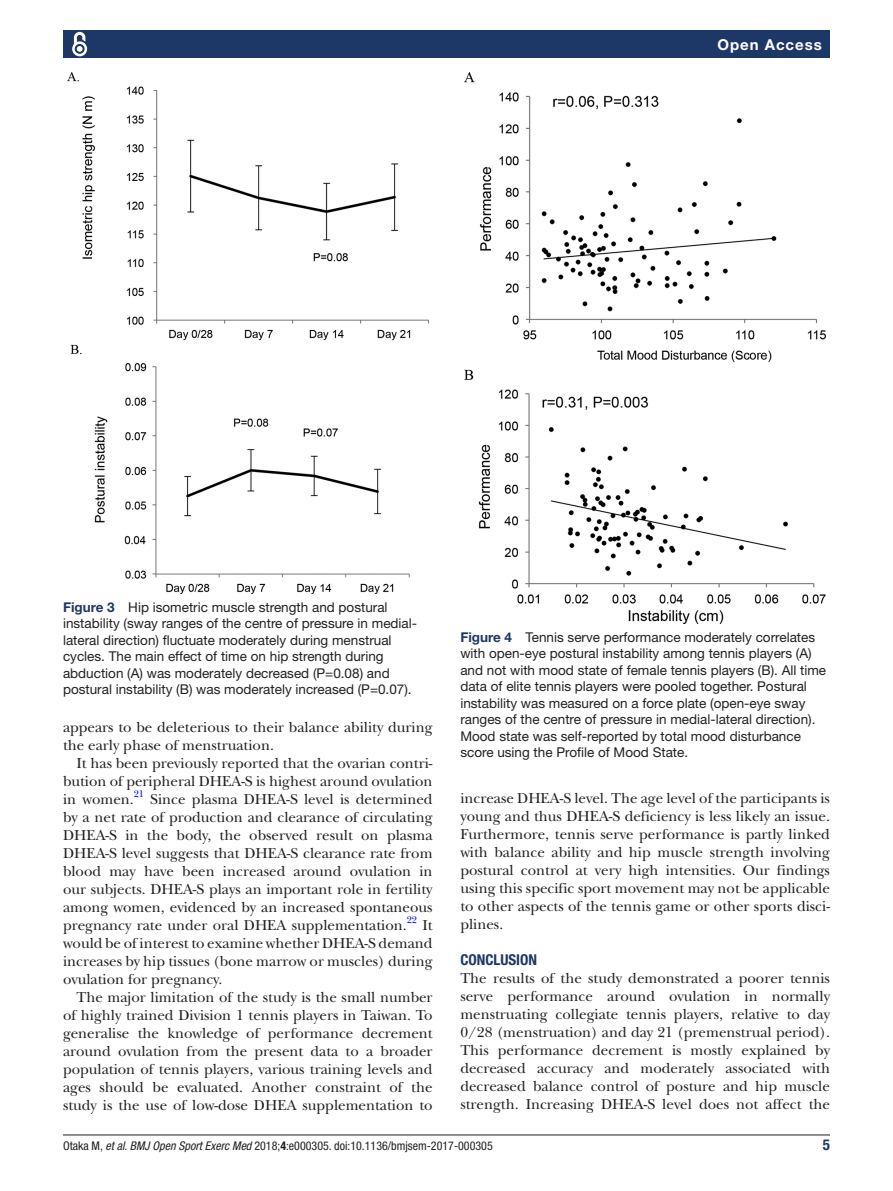
<style>
.page{position:relative;width:893px;height:1191px;background:#fff}
.page>*{position:absolute;margin:0;border:0;box-sizing:border-box;transform-origin:0 0}
.t1{font:15px/18px "New Baskerville";color:#231f20;text-align:justify}
.t2{font:700 condensed 15px "Helvetica Neue LT Std";color:#1d3766}
.t3{font:700 15px "Helvetica Neue LT Std";letter-spacing:.065em;color:#fff}
.t4{font:13.5px/16.5px "Helvetica Neue LT Std";color:#231f20}
.t5{font:condensed 12px "Helvetica Neue LT Std";color:#231f20}
.t6{font:9.9px "New Baskerville";color:#00f}
.s1{font-weight:700;color:#1d3766}
.s2{font-style:italic}
.s3{font-weight:700}
</style>
<div class="page">
<hr style="left:63px;top:1134px;width:767px;height:1px;background:#231f20">
<div style="left:63px;top:31px;width:767px;height:27px;background:#1d3766"></div>
<svg style="left:72px;top:31px;width:16px;height:26px"></svg>
<img style="left:67px;top:73px;width:362px;height:521px">
<img style="left:464px;top:73px;width:362px;height:551px">
<p class="t3" style="left:717px;top:35px;width:106px">Open Access</p>
<p class="t4" style="left:63px;top:598px;width:356px"><span class="s1">Figure 3</span> Hip isometric muscle strength and postural instability (sway ranges of the centre of pressure in medial&shy;lateral direction) fluctuate moderately during menstrual cycles. The main effect of time on hip strength during abduction (A) was moderately decreased (P=0.08) and postural instability (B) was moderately increased (P=0.07).</p>
<p class="t1" style="left:63px;top:718px;width:371px">appears to be deleterious to their balance ability during the early phase of menstruation.</p>
<p class="t1" style="left:63px;top:754px;width:371px;text-indent:14px">It has been previously reported that the ovarian contri&shy;bution of peripheral DHEA-S is highest around ovulation in women.</p>
<p class="t6" style="left:134px;top:788px;width:12px">21</p>
<p class="t1" style="left:63px;top:790px;width:371px;text-indent:87px">Since plasma DHEA-S level is determined by a net rate of production and clearance of circulating DHEA-S in the body, the observed result on plasma DHEA-S level suggests that DHEA-S clearance rate from blood may have been increased around ovulation in our subjects. DHEA-S plays an important role in fertility among women, evidenced by an increased spontaneous pregnancy rate under oral DHEA supplementation.</p>
<p class="t6" style="left:407px;top:914px;width:12px">22</p>
<p class="t1" style="left:63px;top:916px;width:371px;text-indent:359px">It would be of interest to examine whether DHEA-S demand increases by hip tissues (bone marrow or muscles) during ovulation for pregnancy.</p>
<p class="t1" style="left:63px;top:988px;width:371px;text-indent:14px">The major limitation of the study is the small number of highly trained Division 1 tennis players in Taiwan. To generalise the knowledge of performance decrement around ovulation from the present data to a broader population of tennis players, various training levels and ages should be evaluated. Another constraint of the study is the use of low-dose DHEA supplementation to</p>
<p class="t4" style="left:460px;top:628px;width:367px"><span class="s1">Figure 4</span> Tennis serve performance moderately correlates with open-eye postural instability among tennis players (A) and not with mood state of female tennis players (B). All time data of elite tennis players were pooled together. Postural instability was measured on a force plate (open-eye sway ranges of the centre of pressure in medial-lateral direction).<br>Mood state was self-reported by total mood disturbance score using the Profile of Mood State.</p>
<p class="t1" style="left:460px;top:789px;width:371px">increase DHEA-S level. The age level of the participants is young and thus DHEA-S deficiency is less likely an issue.<br>Furthermore, tennis serve performance is partly linked with balance ability and hip muscle strength involving postural control at very high intensities. Our findings using this specific sport movement may not be applicable to other aspects of the tennis game or other sports disci&shy;plines.</p>
<p class="t2" style="left:460px;top:951px;width:78px">CONCLUSION</p>
<p class="t1" style="left:460px;top:969px;width:371px">The results of the study demonstrated a poorer tennis serve performance around ovulation in normally menstruating collegiate tennis players, relative to day 0/28 (menstruation) and day 21 (premenstrual period).<br>This performance decrement is mostly explained by decreased accuracy and moderately associated with decreased balance control of posture and hip muscle strength. Increasing DHEA-S level does not affect the</p>
<p class="t5" style="left:63px;top:1138px;width:431px">Otaka M, <span class="s2">et al</span>. <span class="s2">BMJ Open Sport Exerc Med</span> 2018;<span class="s3">4</span>:e000305. doi:10.1136/bmjsem-2017-000305</p>
<p class="t2" style="left:823px;top:1135px;width:9px">5</p>
</div>
